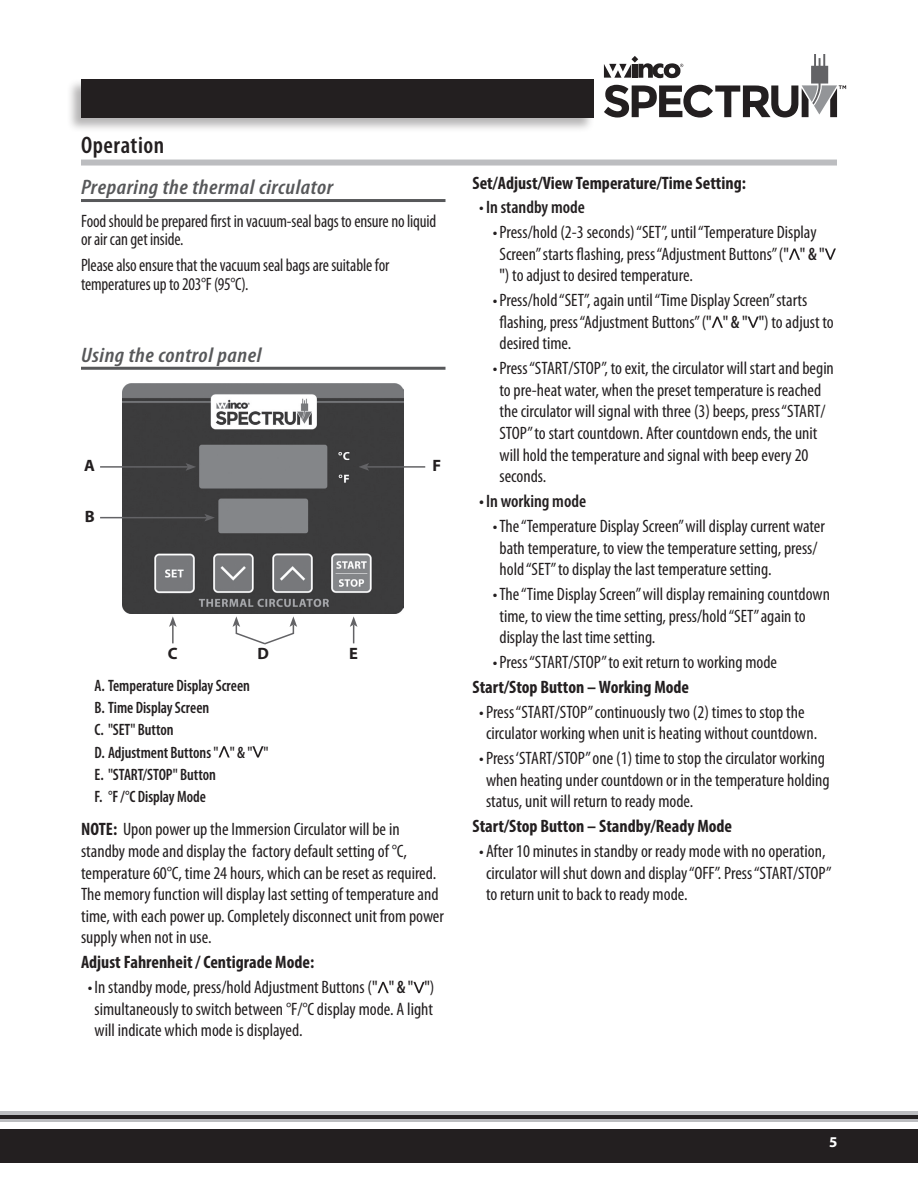
<style>
.page{position:relative;width:918px;height:1188px;background:#fff}
.page>*{position:absolute;margin:0;border:0;box-sizing:border-box;transform-origin:0 0}
.Column_Titles{font:600 condensed 24px "Myriad Pro";letter-spacing:.025em;color:#231f20}
.Column_Sub-Titles{font:italic 600 condensed 21px "Myriad Pro";letter-spacing:.02em;color:#57585a;scale:1.1 1}
.Basic_Copy{font:condensed 18px/21.6px "Myriad Pro";color:#231f20}
.Basic_Copy-2{font:condensed 18px/18.8px "Myriad Pro";color:#231f20;scale:.95 1}
.t1{font:700 condensed 18px "Myriad Pro";color:#231f20}
.t2{font:600 condensed 18px "Myriad Pro";color:#231f20}
.t3{font:600 condensed 16.5px "Myriad Pro";letter-spacing:-.005em;color:#231f20;scale:.95 1}
.WARNING-CAUTION{font:700 16.5px "Myriad Pro";color:#231f20}
.t4{font:700 15px "Myriad Pro";color:#fff}
.s1{font-weight:700}
.s2{font-weight:600}
.s3{font-weight:400}
</style>
<div class="page">
<div style="left:0;top:1129px;width:918px;height:34px;background:#231f20"></div>
<svg style="left:0;top:1111px;width:918px;height:11px;background:#a8a9ac"></svg>
<hr style="left:0;top:1115px;width:918px;height:3px;background:#231f20">
<div style="left:66px;top:78px;width:529px;height:54px;background:#231f20;opacity:.34"></div>
<div style="left:81px;top:79px;width:512px;height:39px;background:#231f20"></div>
<svg style="left:604px;top:54px;width:242px;height:64px"></svg>
<div style="left:81px;top:160px;width:756px;height:6px;background:#bcbdc0"></div>
<hr style="left:81px;top:199px;width:365px;height:3px;background:#57585a">
<hr style="left:81px;top:367px;width:365px;height:3px;background:#57585a">
<img style="left:123px;top:383px;width:281px;height:230px">
<hr style="left:100px;top:466px;width:88px;height:2px;background:#636366">
<svg style="left:186px;top:463px;width:10px;height:8px"></svg>
<hr style="left:100px;top:517px;width:107px;height:1px;background:#636366">
<svg style="left:204px;top:514px;width:11px;height:7px"></svg>
<svg style="left:169px;top:616px;width:8px;height:27px"></svg>
<svg style="left:233px;top:616px;width:64px;height:29px"></svg>
<svg style="left:350px;top:616px;width:7px;height:27px"></svg>
<hr style="left:367px;top:466px;width:58px;height:2px;background:#636366">
<svg style="left:359px;top:463px;width:10px;height:8px"></svg>
<svg style="left:219px;top:746px;width:11px;height:12px"></svg>
<svg style="left:252px;top:746px;width:12px;height:12px"></svg>
<svg style="left:378px;top:982px;width:11px;height:11px"></svg>
<svg style="left:413px;top:982px;width:12px;height:11px"></svg>
<svg style="left:789px;top:249px;width:11px;height:11px"></svg>
<svg style="left:825px;top:249px;width:11px;height:11px"></svg>
<svg style="left:712px;top:317px;width:11px;height:11px"></svg>
<svg style="left:748px;top:317px;width:11px;height:11px"></svg>
<p class="Column_Titles" style="left:81px;top:131px;width:85px">Operation</p>
<p class="Column_Sub-Titles" style="left:81px;top:176px;width:231px">Preparing the thermal circulator</p>
<p class="Basic_Copy-2" style="left:81px;top:211px;width:376px">Food should be prepared first in vacuum-seal bags to ensure no liquid or air can get inside.</p>
<p class="Basic_Copy-2" style="left:81px;top:255px;width:326px">Please also ensure that the vacuum seal bags are suitable for temperatures up to 203°F (95°C).</p>
<p class="Column_Sub-Titles" style="left:81px;top:344px;width:166px">Using the control panel</p>
<p class="WARNING-CAUTION" style="left:84px;top:455px;width:12px">A</p>
<p class="WARNING-CAUTION" style="left:432px;top:455px;width:10px">F</p>
<p class="WARNING-CAUTION" style="left:85px;top:506px;width:11px">B</p>
<p class="WARNING-CAUTION" style="left:168px;top:643px;width:11px">C</p>
<p class="WARNING-CAUTION" style="left:258px;top:643px;width:13px">D</p>
<p class="WARNING-CAUTION" style="left:349px;top:643px;width:10px">E</p>
<p class="t3" style="left:94px;top:677px;width:165px">A. Temperature Display Screen</p>
<p class="t3" style="left:94px;top:699px;width:122px">B. Time Display Screen</p>
<p class="t3" style="left:94px;top:721px;width:85px">C. "SET" Button</p>
<p class="t3" style="left:94px;top:743px;width:185px">D. Adjustment Buttons " " &amp; " "</p>
<p class="t3" style="left:94px;top:765px;width:129px">E. "START/STOP" Button</p>
<p class="t3" style="left:94px;top:787px;width:119px">F. °F /°C Display Mode</p>
<p class="Basic_Copy" style="left:81px;top:819px;width:364px"><span class="s1">NOTE:</span> Upon power up the Immersion Circulator will be in standby mode and display the factory default setting of °C, temperature 60°C, time 24 hours, which can be reset as required.<br>The memory function will display last setting of temperature and time, with each power up. Completely disconnect unit from power supply when not in use.</p>
<p class="t1" style="left:81px;top:951px;width:235px">Adjust Fahrenheit / Centigrade Mode:</p>
<p class="Basic_Copy" style="left:95px;top:976px;width:341px;text-align:justify;text-indent:-7px">•In standby mode, press/hold Adjustment Buttons (<span class="s2">" " &amp; " "</span>) simultaneously to switch between °F/°C display mode. A light will indicate which mode is displayed.</p>
<p class="t1" style="left:472px;top:171px;width:275px">Set/Adjust/View Temperature/Time Setting:</p>
<p class="t2" style="left:479px;top:198px;width:107px"><span class="s3">•</span>In standby mode</p>
<p class="Basic_Copy" style="left:500px;top:221px;width:327px;text-indent:-7px">•Press/hold (2-3 seconds) “SET”, until “Temperature Display<br>Screen” starts flashing, press “Adjustment Buttons” (<span class="s2">" " &amp; " "</span>) to adjust to desired temperature.</p>
<p class="Basic_Copy" style="left:500px;top:289px;width:336px;text-indent:-7px">•Press/hold “SET”, again until “Time Display Screen” starts flashing, press “Adjustment Buttons” (<span class="s2">" " &amp; " "</span>) to adjust to desired time.</p>
<p class="Basic_Copy" style="left:500px;top:357px;width:336px;text-indent:-7px">•Press “START/STOP”, to exit, the circulator will start and begin to pre-heat water, when the preset temperature is reached the circulator will signal with three (3) beeps, press “START/ STOP” to start countdown. After countdown ends, the unit will hold the temperature and signal with beep every 20 seconds.</p>
<p class="t2" style="left:479px;top:491px;width:108px">•In working mode</p>
<p class="Basic_Copy" style="left:500px;top:515px;width:327px;text-indent:-7px">•The “Temperature Display Screen” will display current water bath temperature, to view the temperature setting, press/ hold “SET” to display the last temperature setting.</p>
<p class="Basic_Copy" style="left:500px;top:583px;width:332px;text-indent:-7px">•The “Time Display Screen” will display remaining countdown time, to view the time setting, press/hold “SET” again to display the last time setting.</p>
<p class="Basic_Copy" style="left:493px;top:651px;width:286px">•Press “START/STOP” to exit return to working mode</p>
<p class="t1" style="left:472px;top:676px;width:218px">Start/Stop Button – Working Mode</p>
<p class="Basic_Copy" style="left:486px;top:701px;width:333px;text-indent:-7px">•Press “START/STOP” continuously two (2) times to stop the circulator working when unit is heating without countdown.</p>
<p class="Basic_Copy" style="left:486px;top:747px;width:345px;text-indent:-7px">•Press ‘START/STOP” one (1) time to stop the circulator working when heating under countdown or in the temperature holding status, unit will return to ready mode.</p>
<p class="t1" style="left:472px;top:815px;width:261px">Start/Stop Button – Standby/Ready Mode</p>
<p class="Basic_Copy" style="left:486px;top:840px;width:347px;text-indent:-7px">• After 10 minutes in standby or ready mode with no operation, circulator will shut down and display “OFF”. Press “START/STOP” to return unit to back to ready mode.</p>
<p class="t4" style="left:829px;top:1132px;width:10px">5</p>
</div>
